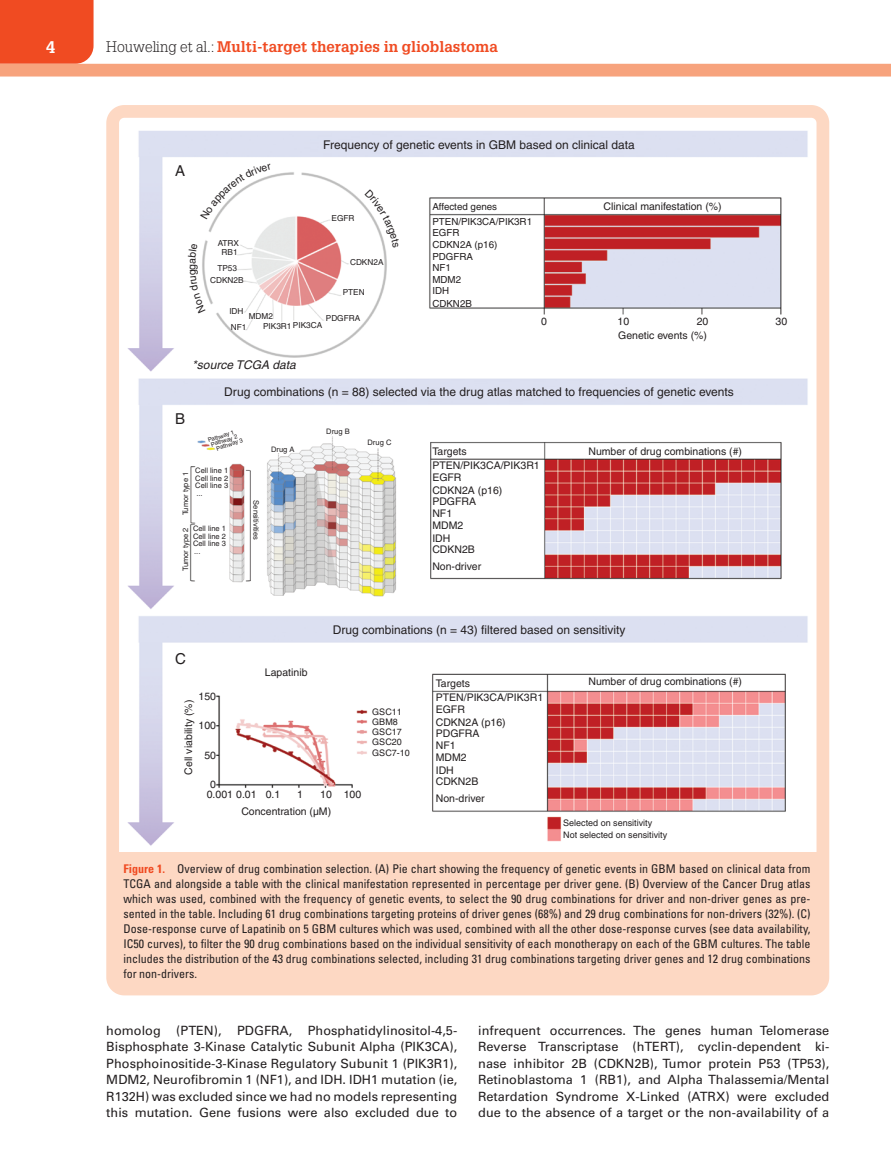
<style>
.page{position:relative;width:891px;height:1175px;background:#fff}
.page>*{position:absolute;margin:0;border:0;box-sizing:border-box;transform-origin:0 0}
.t1{font:700 16.5px "Glypha LT Std";color:#fff}
.t2{font:700 15px "Glypha LT Std";color:#f04b22}
.t3{font:15px "Helvetica";color:#231f20}
.t4{font:12.75px/16.5px "Univers LT Std";color:#231f20;text-align:justify}
.t5{font:condensed 12px/15px "Univers LT Std";color:#231f20;text-align:justify}
.t6{font:12px "Helvetica";color:#231f20}
.t7{font:italic 12px "Helvetica";color:#231f20}
.t8{font:10.5px/12.1px "Helvetica";color:#231f20}
.t9{font:9.75px/11.6px "Helvetica";color:#231f20}
.t10{font:9px/10.5px "Helvetica";color:#231f20}
.t11{font:8.25px/9.8px "Helvetica";color:#231f20;text-align:center}
.t12{font:7.5px/7.6px "Helvetica";color:#231f20;text-align:justify}
.t13{font:6px "Helvetica";color:#231f20}
.s1{font-weight:300;color:#231f20}
.s2{font-weight:700;color:#f04b22}
</style>
<div class="page">
<div style="left:0;top:0;width:94px;height:64px;background:#f04b22"></div>
<div style="left:0;top:64px;width:891px;height:12px;background:#f7a37d"></div>
<img style="left:127px;top:131px;width:681px;height:715px">
<div style="left:118px;top:852px;width:700px;height:133px;background:#fdd8c3"></div>
<div style="left:106px;top:105px;width:723px;height:890px;border:13px solid #fdd8c3;border-radius:12px"></div>
<svg style="left:190px;top:270px;width:15px;height:43px"></svg>
<svg style="left:188px;top:244px;width:10px;height:19px"></svg>
<svg style="left:200px;top:164px;width:71px;height:56px"></svg>
<svg style="left:365px;top:189px;width:34px;height:58px"></svg>
<h1 class="t1" style="left:46px;top:37px;width:11px">4</h1>
<p class="t2" style="left:106px;top:37px;width:393px"><span class="s1">Houweling et al.:</span> Multi-target therapies in glioblastoma</p>
<p class="t3" style="left:175px;top:162px;width:12px">A</p>
<p class="t8" style="left:186px;top:269px;width:7px;rotate:-90deg">g</p>
<p class="t6" style="left:323px;top:138px;width:313px">Frequency of genetic events in GBM based on clinical data</p>
<p class="t11" style="left:332px;top:213px;width:24px">EGFR</p>
<p class="t9" style="left:432px;top:200px;width:101px;line-height:14.7px">Affected genes<br>PTEN/PIK3CA/PIK3R1</p>
<p class="t9" style="left:432px;top:227px;width:67px">EGFR<br>CDKN2A (p16)<br>PDGFRA</p>
<p class="t9" style="left:432px;top:297px;width:41px">CDKN2B</p>
<p class="t11" style="left:218px;top:238px;width:23px">ATRX<br>RB1</p>
<p class="t11" style="left:210px;top:262px;width:35px;line-height:12px">TP53<br>CDKN2B</p>
<p class="t11" style="left:229px;top:304px;width:19px;line-height:15.8px;text-align:left">IDH<br>NF1</p>
<p class="t11" style="left:263px;top:311px;width:61px;text-align:left;text-indent:-14px">MDM2<br>PIK3R1 PIK3CA</p>
<p class="t11" style="left:326px;top:313px;width:36px">PDGFRA</p>
<p class="t11" style="left:350px;top:257px;width:35px">CDKN2A</p>
<p class="t9" style="left:432px;top:261px;width:30px">NF1<br>MDM2<br>IDH</p>
<p class="t11" style="left:343px;top:288px;width:24px">PTEN</p>
<p class="t8" style="left:604px;top:201px;width:120px">Clinical manifestation (%)</p>
<p class="t8" style="left:541px;top:315px;width:7px">0</p>
<p class="t8" style="left:618px;top:314px;width:91px;line-height:13.8px">10<br>Genetic events (%)</p>
<p class="t8" style="left:697px;top:315px;width:13px">20</p>
<p class="t8" style="left:776px;top:315px;width:13px">30</p>
<p class="t7" style="left:192px;top:358px;width:105px">*source TCGA data</p>
<p class="t3" style="left:175px;top:410px;width:12px">B</p>
<p class="t6" style="left:224px;top:384px;width:511px">Drug combinations (n = 88) selected via the drug atlas matched to frequencies of genetic events</p>
<p class="t13" style="left:207px;top:437px;width:29px;rotate:-18deg">Pathway 1</p>
<p class="t13" style="left:210px;top:441px;width:29px;rotate:-18deg">Pathway 2</p>
<p class="t13" style="left:215px;top:445px;width:29px;rotate:-18deg">Pathway 3</p>
<p class="t12" style="left:195px;top:467px;width:34px">Cell line 1<br>Cell line 2<br>Cell line 3 ...</p>
<p class="t12" style="left:193px;top:525px;width:34px">Cell line 1<br>Cell line 2<br>Cell line 3 ...</p>
<p class="t12" style="left:182px;top:515px;width:45px;rotate:-90deg">Tumor type 1</p>
<p class="t12" style="left:182px;top:571px;width:45px;rotate:-90deg">Tumor type 2</p>
<p class="t12" style="left:260px;top:500px;width:41px;rotate:90deg">Sensitivities</p>
<p class="t12" style="left:271px;top:445px;width:25px">Drug A</p>
<p class="t3" style="left:175px;top:650px;width:12px">C</p>
<p class="t12" style="left:326px;top:428px;width:25px">Drug B</p>
<p class="t12" style="left:368px;top:438px;width:25px">Drug C</p>
<p class="t8" style="left:432px;top:444px;width:109px;line-height:14.2px">Targets<br>PTEN/PIK3CA/PIK3R1</p>
<p class="t8" style="left:432px;top:471px;width:72px">EGFR<br>CDKN2A (p16)<br>PDGFRA<br>NF1<br>MDM2<br>IDH</p>
<p class="t8" style="left:432px;top:540px;width:50px;line-height:17.7px">CDKN2B<br>Non-driver</p>
<p class="t8" style="left:588px;top:445px;width:155px">Number of drug combinations (#)</p>
<p class="t6" style="left:333px;top:622px;width:294px">Drug combinations (n = 43) filtered based on sensitivity</p>
<p class="t8" style="left:265px;top:666px;width:44px">Lapatinib</p>
<p class="t8" style="left:199px;top:690px;width:19px">150</p>
<p class="t8" style="left:199px;top:719px;width:19px">100</p>
<p class="t8" style="left:183px;top:774px;width:76px;rotate:-90deg">Cell viability (%)</p>
<p class="t8" style="left:204px;top:749px;width:13px">50</p>
<p class="t8" style="left:207px;top:779px;width:75px;line-height:10.4px;text-indent:3px">0<br>0.001 0.01 0.1</p>
<p class="t8" style="left:241px;top:805px;width:91px">Concentration (µM)</p>
<p class="t8" style="left:297px;top:788px;width:7px">1</p>
<p class="t8" style="left:320px;top:788px;width:43px">10 100</p>
<p class="t10" style="left:372px;top:706px;width:31px">GSC11<br>GBM8</p>
<p class="t10" style="left:372px;top:726px;width:39px">GSC17<br>GSC20<br>GSC7-10</p>
<p class="t8" style="left:436px;top:676px;width:109px;line-height:14.2px">Targets<br>PTEN/PIK3CA/PIK3R1</p>
<p class="t8" style="left:436px;top:703px;width:72px">EGFR<br>CDKN2A (p16)<br>PDGFRA<br>NF1<br>MDM2<br>IDH</p>
<p class="t8" style="left:436px;top:772px;width:50px;line-height:17.7px">CDKN2B<br>Non-driver</p>
<p class="t8" style="left:588px;top:675px;width:155px">Number of drug combinations (#)</p>
<p class="t10" style="left:563px;top:816px;width:106px;line-height:12px">Selected on sensitivity<br>Not selected on sensitivity</p>
<p class="t5" style="left:124px;top:861px;width:689px"><span class="s2">Figure 1.</span> Overview of drug combination selection. (A) Pie chart showing the frequency of genetic events in GBM based on clinical data from TCGA and alongside a table with the clinical manifestation represented in percentage per driver gene. (B) Overview of the Cancer Drug atlas which was used, combined with the frequency of genetic events, to select the 90 drug combinations for driver and non-driver genes as pre&shy;sented in the table. Including 61 drug combinations targeting proteins of driver genes (68%) and 29 drug combinations for non-drivers (32%). (C)<br>Dose-response curve of Lapatinib on 5 GBM cultures which was used, combined with all the other dose-response curves (see data availability, IC50 curves), to filter the 90 drug combinations based on the individual sensitivity of each monotherapy on each of the GBM cultures. The table includes the distribution of the 43 drug combinations selected, including 31 drug combinations targeting driver genes and 12 drug combinations for non-drivers.</p>
<p class="t4" style="left:106px;top:1022px;width:353px">homolog (PTEN), PDGFRA, Phosphatidylinositol-4,5- Bisphosphate 3-Kinase Catalytic Subunit Alpha (PIK3CA), Phosphoinositide-3-Kinase Regulatory Subunit 1 (PIK3R1), MDM2, Neurofibromin 1 (NF1), and IDH. IDH1 mutation (ie, R132H) was excluded since we had no models representing this mutation. Gene fusions were also excluded due to</p>
<p class="t4" style="left:478px;top:1022px;width:353px">infrequent occurrences. The genes human Telomerase Reverse Transcriptase (hTERT), cyclin-dependent ki&shy;nase inhibitor 2B (CDKN2B), Tumor protein P53 (TP53), Retinoblastoma 1 (RB1), and Alpha Thalassemia/Mental Retardation Syndrome X-Linked (ATRX) were excluded due to the absence of a target or the non-availability of a</p>
</div>
